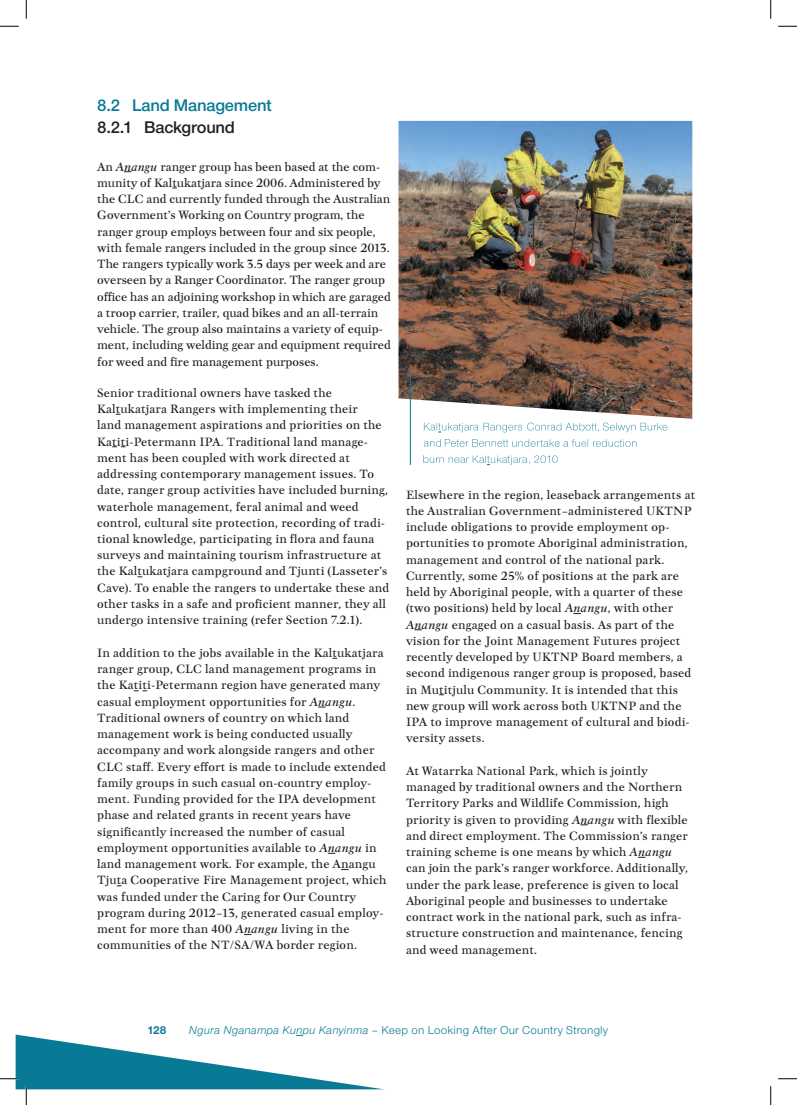
<style>
.page{position:relative;width:797px;height:1105px;background:#fff}
.page>*{position:absolute;margin:0;border:0;box-sizing:border-box;transform-origin:0 0}
.t1{font:600 17.5px "Nimbus Sans Novus T";letter-spacing:-.015em;color:#087a95}
.t2{font:600 17.5px "Nimbus Sans Novus T";letter-spacing:-.015em;color:#231f20}
.t3{font:11.88px/16.2px "Mauritius";letter-spacing:.015em;color:#231f20}
.t4{font:11.88px "Nimbus Sans Novus T";letter-spacing:.015em;color:#087a95}
.t5{font:700 11.88px "Nimbus Sans Novus T";color:#087a95}
.s1{font-style:italic}
</style>
<div class="page">
<img style="left:398px;top:121px;width:294px;height:298px">
<hr style="left:410px;top:375px;width:1px;height:90px;background:#087a95">
<svg style="left:424px;top:439px;width:212px;height:8px"></svg>
<svg style="left:424px;top:423px;width:243px;height:10px"></svg>
<svg style="left:423px;top:455px;width:134px;height:10px"></svg>
<svg style="left:0;top:25px;width:19px;height:2px"></svg>
<svg style="left:778px;top:25px;width:19px;height:2px"></svg>
<svg style="left:778px;top:1078px;width:19px;height:1px"></svg>
<svg style="left:25px;top:0;width:2px;height:19px"></svg>
<svg style="left:0;top:1034px;width:384px;height:71px"></svg>
<svg style="left:770px;top:0;width:1px;height:19px"></svg>
<svg style="left:770px;top:1086px;width:1px;height:19px"></svg>
<h1 class="t1" style="left:97px;top:95px;width:176px">8.2 Land Management</h1>
<h1 class="t2" style="left:97px;top:117px;width:139px">8.2.1 Background</h1>
<p class="t3" style="left:97px;top:158px;width:295px">An <span class="s1">Anangu</span> ranger group has been based at the com&shy;munity of Kaltukatjara since 2006. Administered by the CLC and currently funded through the Australian Government’s Working on Country program, the ranger group employs between four and six people, with female rangers included in the group since 2013.<br>The rangers typically work 3.5 days per week and are overseen by a Ranger Coordinator. The ranger group office has an adjoining workshop in which are garaged a troop carrier, trailer, quad bikes and an all-terrain vehicle. The group also maintains a variety of equip&shy;ment, including welding gear and equipment required for weed and fire management purposes.</p>
<p class="t3" style="left:97px;top:384px;width:293px">Senior traditional owners have tasked the Kaltukatjara Rangers with implementing their<br>land management aspirations and priorities on the Katiti-Petermann IPA. Traditional land manage&shy;ment has been coupled with work directed at addressing contemporary management issues. To date, ranger group activities have included burning, waterhole management, feral animal and weed control, cultural site protection, recording of tradi&shy;tional knowledge, participating in flora and fauna surveys and maintaining tourism infrastructure at the Kaltukatjara campground and Tjunti (Lasseter’s Cave). To enable the rangers to undertake these and other tasks in a safe and proficient manner, they all undergo intensive training (refer Section 7.2.1).</p>
<p class="t3" style="left:97px;top:644px;width:291px">In addition to the jobs available in the Kaltukatjara ranger group, CLC land management programs in the Katiti-Petermann region have generated many casual employment opportunities for <span class="s1">Anangu</span>.<br>Traditional owners of country on which land management work is being conducted usually accompany and work alongside rangers and other CLC staff. Every effort is made to include extended family groups in such casual on-country employ&shy;ment. Funding provided for the IPA development phase and related grants in recent years have significantly increased the number of casual employment opportunities available to <span class="s1">Anangu</span> in land management work. For example, the Anangu Tjuta Cooperative Fire Management project, which was funded under the Caring for Our Country program during 2012–13, generated casual employ&shy;ment for more than 400 <span class="s1">Anangu</span> living in the communities of the NT/SA/WA border region.</p>
<p class="t3" style="left:406px;top:486px;width:291px">Elsewhere in the region, leaseback arrangements at the Australian Government–administered UKTNP include obligations to provide employment op&shy;portunities to promote Aboriginal administration, management and control of the national park.<br>Currently, some 25% of positions at the park are held by Aboriginal people, with a quarter of these (two positions) held by local <span class="s1">Anangu</span>, with other <span class="s1">Anangu</span> engaged on a casual basis. As part of the vision for the Joint Management Futures project recently developed by UKTNP Board members, a second indigenous ranger group is proposed, based in Mutitjulu Community. It is intended that this new group will work across both UKTNP and the IPA to improve management of cultural and biodi&shy;versity assets.</p>
<p class="t3" style="left:406px;top:762px;width:284px">At Watarrka National Park, which is jointly managed by traditional owners and the Northern Territory Parks and Wildlife Commission, high priority is given to providing <span class="s1">Anangu</span> with flexible and direct employment. The Commission’s ranger training scheme is one means by which <span class="s1">Anangu </span>can join the park’s ranger workforce. Additionally, under the park lease, preference is given to local Aboriginal people and businesses to undertake contract work in the national park, such as infra&shy;structure construction and maintenance, fencing and weed management.</p>
<p class="t5" style="left:147px;top:1023px;width:21px">128</p>
<p class="t4" style="left:189px;top:1023px;width:420px"><span class="s1">Ngura Nganampa Kunpu Kanyinma</span> – Keep on Looking After Our Country Strongly</p>
</div>
